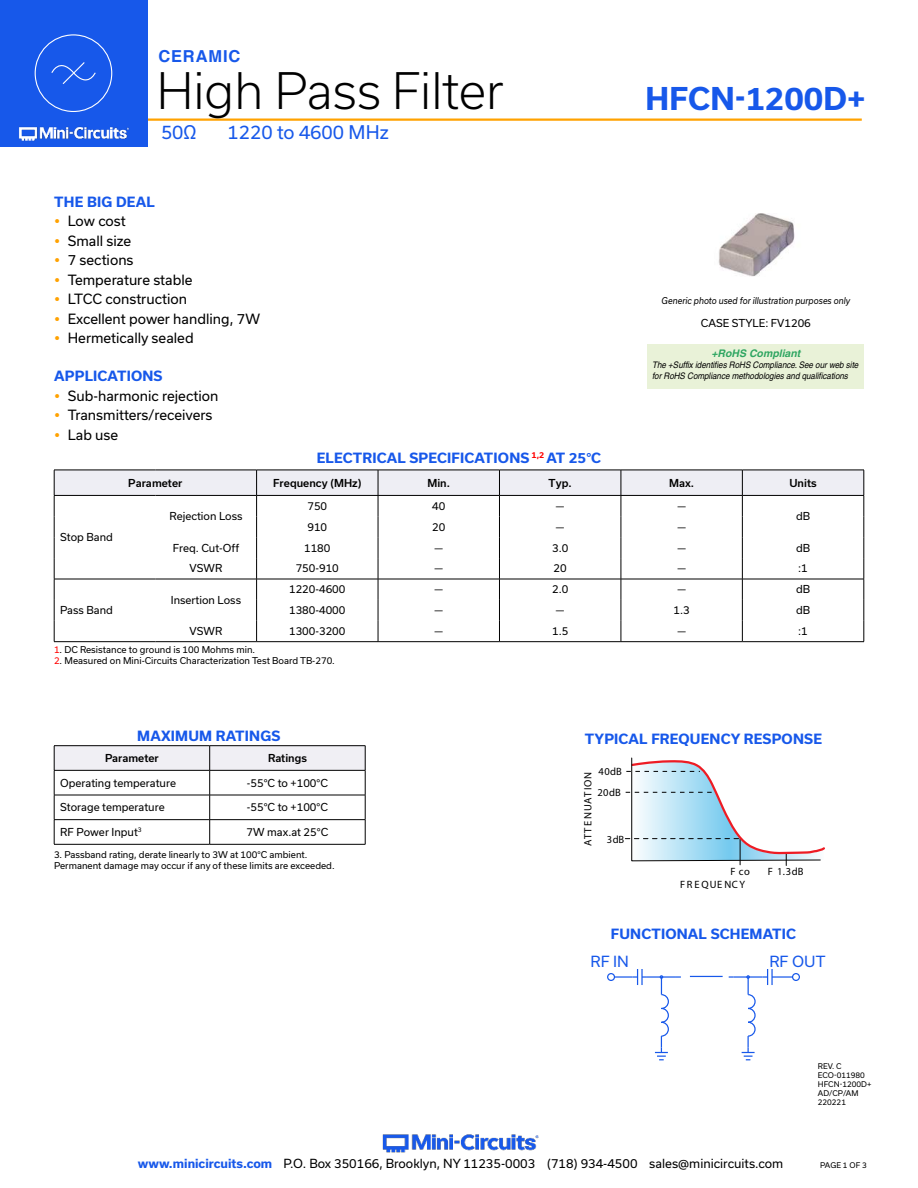
<style>
.page{position:relative;width:918px;height:1188px;background:#fff}
.page>*{position:absolute;margin:0;border:0;box-sizing:border-box;transform-origin:0 0}
.t1{font:300 48px "Usual";color:#000}
.t2{font:700 30px "Usual";color:#1758ea}
.t3{font:18px "Usual";color:#1758ea}
.t4{font:700 16.5px "Helvetica";letter-spacing:.05em;color:#1758ea}
.t5{font:14.7px "Usual";color:#1758ea}
.t6{font:13.5px/19.5px "Usual";color:#000}
.t7{font:700 13.5px "Usual";letter-spacing:.015em;color:#1758ea}
.t8{font:12px "Usual";color:#000}
.t9{font:10.5px "Usual";color:#000}
.t10{font:500 10.5px "Usual";color:#000}
.t11{font:10.5px "Myriad";letter-spacing:.06em;color:#000}
.t12{font:italic 700 10.5px "Helvetica";color:rgb(0 147 68/.8)}
.t13{font:10.5px "Myriad";letter-spacing:.08em;color:#000}
.t14{font:10.5px "Myriad";letter-spacing:.125em;color:#000}
.t15{font:9px/10.8px "Usual";color:#000}
.t16{font:italic 9px/10.8px "Helvetica";color:#000;scale:.9 1}
.t17{font:italic 9px "Usual";color:#000;scale:.9 1}
.t18{font:7.5px/9px "Usual";color:#000}
.s1{color:#f00}
.s2{font-weight:700;color:#1758ea}
</style>
<div class="page">
<hr style="left:129px;top:118px;width:733px;height:3px;background:#ffa200">
<div style="left:0;top:0;width:147px;height:147px;background:#1758ea"></div>
<hr style="left:917px;top:0;width:1px;height:147px;background:#1758ea">
<img style="left:19px;top:126px;width:110px;height:15px">
<div style="left:35px;top:34px;width:77px;height:78px;border:1px solid #fff;border-radius:50%"></div>
<svg style="left:51px;top:62px;width:45px;height:22px"></svg>
<img style="left:382px;top:1134px;width:157px;height:19px">
<hr style="left:54px;top:745px;width:156px;height:1px;background:#000">
<hr style="left:210px;top:745px;width:155px;height:1px;background:#000">
<hr style="left:54px;top:844px;width:156px;height:1px;background:#000">
<svg style="left:54px;top:746px;width:312px;height:98px"></svg>
<hr style="left:210px;top:844px;width:155px;height:1px;background:#000">
<svg style="left:625px;top:757px;width:200px;height:109px"></svg>
<div style="left:607px;top:973px;width:8px;height:8px;border:1px solid #1758ea;border-radius:50%"></div>
<svg style="left:655px;top:975px;width:14px;height:85px"></svg>
<hr style="left:647px;top:976px;width:29px;height:2px;background:#1758ea">
<svg style="left:608px;top:969px;width:39px;height:16px"></svg>
<div style="left:792px;top:973px;width:8px;height:8px;border:1px solid #1758ea;border-radius:50%"></div>
<svg style="left:742px;top:975px;width:14px;height:85px"></svg>
<hr style="left:734px;top:976px;width:29px;height:2px;background:#1758ea">
<svg style="left:763px;top:969px;width:36px;height:16px"></svg>
<hr style="left:690px;top:976px;width:33px;height:1px;background:#1758ea">
<div style="left:648px;top:344px;width:216px;height:45px;background:#e9f2d8"></div>
<img style="left:718px;top:214px;width:77px;height:62px">
<hr style="left:257px;top:641px;width:121px;height:1px;background:#000">
<hr style="left:378px;top:641px;width:121px;height:1px;background:#000">
<hr style="left:499px;top:641px;width:122px;height:1px;background:#000">
<hr style="left:621px;top:641px;width:121px;height:1px;background:#000">
<hr style="left:54px;top:641px;width:101px;height:1px;background:#000">
<svg style="left:54px;top:470px;width:811px;height:171px"></svg>
<hr style="left:742px;top:641px;width:122px;height:1px;background:#000">
<hr style="left:155px;top:641px;width:102px;height:1px;background:#000">
<h3 class="t4" style="left:158px;top:46px;width:83px">CERAMIC</h3>
<h1 class="t1" style="left:157px;top:72px;width:348px">High Pass Filter</h1>
<h3 class="t3" style="left:161px;top:124px;width:37px">50Ω</h3>
<h3 class="t3" style="left:227px;top:124px;width:163px">1220 to 4600 MHz</h3>
<p class="t7" style="left:54px;top:196px;width:102px">THE BIG DEAL</p>
<p class="t6" style="left:68px;top:212px;width:194px">Low cost<br>Small size<br>7 sections<br>Temperature stable<br>LTCC construction<br>Excellent power handling, 7W<br>Hermetically sealed</p>
<p class="t7" style="left:54px;top:371px;width:110px">APPLICATIONS</p>
<p class="t6" style="left:68px;top:387px;width:152px">Sub-harmonic rejection<br>Transmitters/receivers<br>Lab use</p>
<p class="t7" style="left:317px;top:452px;width:286px">ELECTRICAL SPECIFICATIONS <sup>1,2</sup> AT 25°C</p>
<h2 class="t2" style="left:645px;top:82px;width:222px">HFCN-1200D+</h2>
<p class="t17" style="left:662px;top:297px;width:211px">Generic photo used for illustration purposes only</p>
<p class="t9" style="left:701px;top:318px;width:112px">CASE STYLE: FV1206</p>
<p class="t12" style="left:711px;top:350px;width:93px">+RoHS Compliant</p>
<p class="t16" style="left:652px;top:361px;width:232px">The +Suffix identifies RoHS Compliance.See our web site for RoHS Compliance methodologies and qualifications</p>
<p class="t10" style="left:128px;top:478px;width:56px">Parameter</p>
<p class="t10" style="left:273px;top:478px;width:90px">Frequency (MHz)</p>
<p class="t10" style="left:427px;top:478px;width:24px">Min.</p>
<p class="t10" style="left:549px;top:478px;width:25px">Typ.</p>
<p class="t10" style="left:669px;top:478px;width:26px">Max.</p>
<p class="t10" style="left:790px;top:478px;width:29px">Units</p>
<p class="t9" style="left:60px;top:532px;width:54px">Stop Band</p>
<p class="t9" style="left:60px;top:605px;width:54px">Pass Band</p>
<p class="t9" style="left:169px;top:511px;width:75px">Rejection Loss</p>
<p class="t9" style="left:307px;top:501px;width:21px">750</p>
<p class="t9" style="left:432px;top:501px;width:15px">40</p>
<p class="t9" style="left:556px;top:501px;width:10px">—</p>
<p class="t9" style="left:677px;top:501px;width:10px">—</p>
<p class="t9" style="left:307px;top:522px;width:21px">910</p>
<p class="t9" style="left:432px;top:522px;width:15px">20</p>
<p class="t9" style="left:556px;top:522px;width:10px">—</p>
<p class="t9" style="left:677px;top:522px;width:10px">—</p>
<p class="t9" style="left:796px;top:511px;width:16px">dB</p>
<p class="t9" style="left:173px;top:543px;width:68px">Freq. Cut-Off</p>
<p class="t9" style="left:304px;top:543px;width:28px">1180</p>
<p class="t9" style="left:434px;top:543px;width:10px">—</p>
<p class="t9" style="left:552px;top:543px;width:18px">3.0</p>
<p class="t9" style="left:677px;top:543px;width:10px">—</p>
<p class="t9" style="left:796px;top:543px;width:16px">dB</p>
<p class="t9" style="left:190px;top:563px;width:34px">VSWR</p>
<p class="t9" style="left:296px;top:563px;width:45px">750-910</p>
<p class="t9" style="left:434px;top:563px;width:10px">—</p>
<p class="t9" style="left:554px;top:563px;width:15px">20</p>
<p class="t9" style="left:677px;top:563px;width:10px">—</p>
<p class="t9" style="left:798px;top:563px;width:11px">:1</p>
<p class="t9" style="left:171px;top:595px;width:72px">Insertion Loss</p>
<p class="t9" style="left:289px;top:584px;width:58px">1220-4600</p>
<p class="t9" style="left:434px;top:584px;width:10px">—</p>
<p class="t9" style="left:552px;top:584px;width:18px">2.0</p>
<p class="t9" style="left:677px;top:584px;width:10px">—</p>
<p class="t9" style="left:796px;top:584px;width:16px">dB</p>
<p class="t9" style="left:289px;top:605px;width:58px">1380-4000</p>
<p class="t9" style="left:434px;top:605px;width:10px">—</p>
<p class="t9" style="left:556px;top:605px;width:10px">—</p>
<p class="t9" style="left:674px;top:605px;width:18px">1.3</p>
<p class="t9" style="left:796px;top:605px;width:16px">dB</p>
<p class="t9" style="left:190px;top:626px;width:34px">VSWR</p>
<p class="t9" style="left:289px;top:626px;width:58px">1300-3200</p>
<p class="t9" style="left:434px;top:626px;width:10px">—</p>
<p class="t9" style="left:552px;top:626px;width:18px">1.5</p>
<p class="t9" style="left:677px;top:626px;width:10px">—</p>
<p class="t9" style="left:798px;top:626px;width:11px">:1</p>
<p class="t15" style="left:54px;top:645px;width:203px"><span class="s1">1</span>. DC Resistance to ground is 100 Mohms min.</p>
<p class="t15" style="left:54px;top:655px;width:282px"><span class="s1">2</span>. Measured on Mini-Circuits Characterization Test Board TB-270.</p>
<p class="t7" style="left:137px;top:730px;width:145px">MAXIMUM RATINGS</p>
<p class="t7" style="left:585px;top:733px;width:239px">TYPICAL FREQUENCY RESPONSE</p>
<p class="t10" style="left:105px;top:754px;width:55px">Parameter</p>
<p class="t10" style="left:268px;top:754px;width:40px">Ratings</p>
<p class="t9" style="left:60px;top:778px;width:117px">Operating temperature</p>
<p class="t9" style="left:247px;top:778px;width:83px">-55°C to +100°C</p>
<p class="t9" style="left:60px;top:802px;width:106px">Storage temperature</p>
<p class="t9" style="left:247px;top:802px;width:83px">-55°C to +100°C</p>
<p class="t9" style="left:60px;top:827px;width:83px">RF Power Input<sup>3</sup></p>
<p class="t9" style="left:247px;top:827px;width:83px">7W max.at 25°C</p>
<p class="t15" style="left:54px;top:850px;width:282px">3. Passband rating, derate linearly to 3W at 100°C ambient.<br>Permanent damage may occur if any of these limits are exceeded.</p>
<p class="t11" style="left:598px;top:768px;width:25px">40dB</p>
<p class="t13" style="left:584px;top:846px;width:75px;rotate:-90deg">ATTENUATION</p>
<p class="t11" style="left:597px;top:789px;width:25px">20dB</p>
<p class="t11" style="left:607px;top:835px;width:19px">3dB</p>
<p class="t11" style="left:730px;top:868px;width:21px">F co</p>
<p class="t11" style="left:768px;top:868px;width:37px">F 1.3dB</p>
<p class="t14" style="left:680px;top:881px;width:67px">FREQUENCY</p>
<p class="t7" style="left:611px;top:928px;width:187px">FUNCTIONAL SCHEMATIC</p>
<h3 class="t5" style="left:590px;top:953px;width:40px">RF IN</h3>
<h3 class="t5" style="left:769px;top:953px;width:58px">RF OUT</h3>
<p class="t18" style="left:818px;top:1062px;width:55px">REV. C<br>ECO-011980<br>HFCN-1200D+<br>AD/CP/AM<br>220221</p>
<p class="t8" style="left:138px;top:1159px;width:647px"><span class="s2">www.minicircuits.com</span> P.O. Box 350166, Brooklyn, NY 11235-0003 (718) 934-4500 sales@minicircuits.com</p>
<p class="t18" style="left:820px;top:1161px;width:48px">PAGE 1 OF 3</p>
</div>
